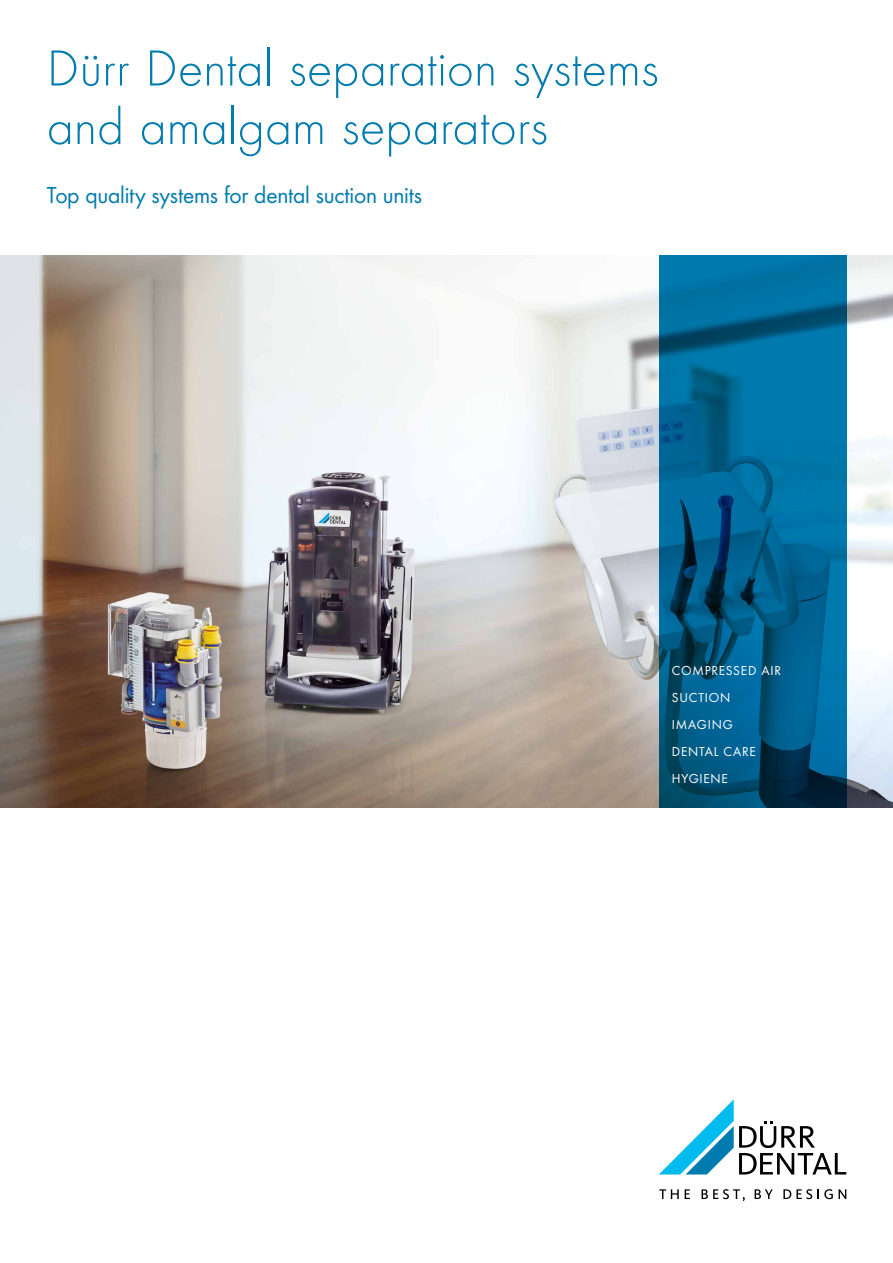
<style>
.page{position:relative;width:893px;height:1263px;background:#fff}
.page>*{position:absolute;margin:0;border:0;box-sizing:border-box;transform-origin:0 0}
.t1{font:300 52.5px/58.5px "Futura";color:#007baf}
.t2{font:24px "Futura Boo";letter-spacing:-.01em;color:#007baf}
.t3{font:13.5px/27px "Futura Boo";letter-spacing:.06em;color:#fff}
</style>
<div class="page">
<img style="left:0;top:255px;width:893px;height:553px">
<svg style="left:659px;top:1189px;width:20px;height:10px"></svg>
<svg style="left:685px;top:1189px;width:5px;height:10px"></svg>
<svg style="left:701px;top:1189px;width:44px;height:12px"></svg>
<svg style="left:755px;top:1189px;width:18px;height:10px"></svg>
<svg style="left:783px;top:1189px;width:50px;height:10px"></svg>
<svg style="left:839px;top:1189px;width:7px;height:10px"></svg>
<svg style="left:659px;top:1099px;width:187px;height:75px"></svg>
<svg style="left:659px;top:255px;width:187px;height:553px;background:#00628f"></svg>
<p class="t1" style="left:47px;top:37px;width:613px">Dürr Dental separation systems and amalgam separators</p>
<p class="t2" style="left:47px;top:178px;width:377px">Top quality systems for dental suction units</p>
<p class="t3" style="left:672px;top:656px;width:111px">COMPRESSED AIR<br>SUCTION<br>IMAGING<br>DENTAL CARE<br>HYGIENE</p>
</div>
